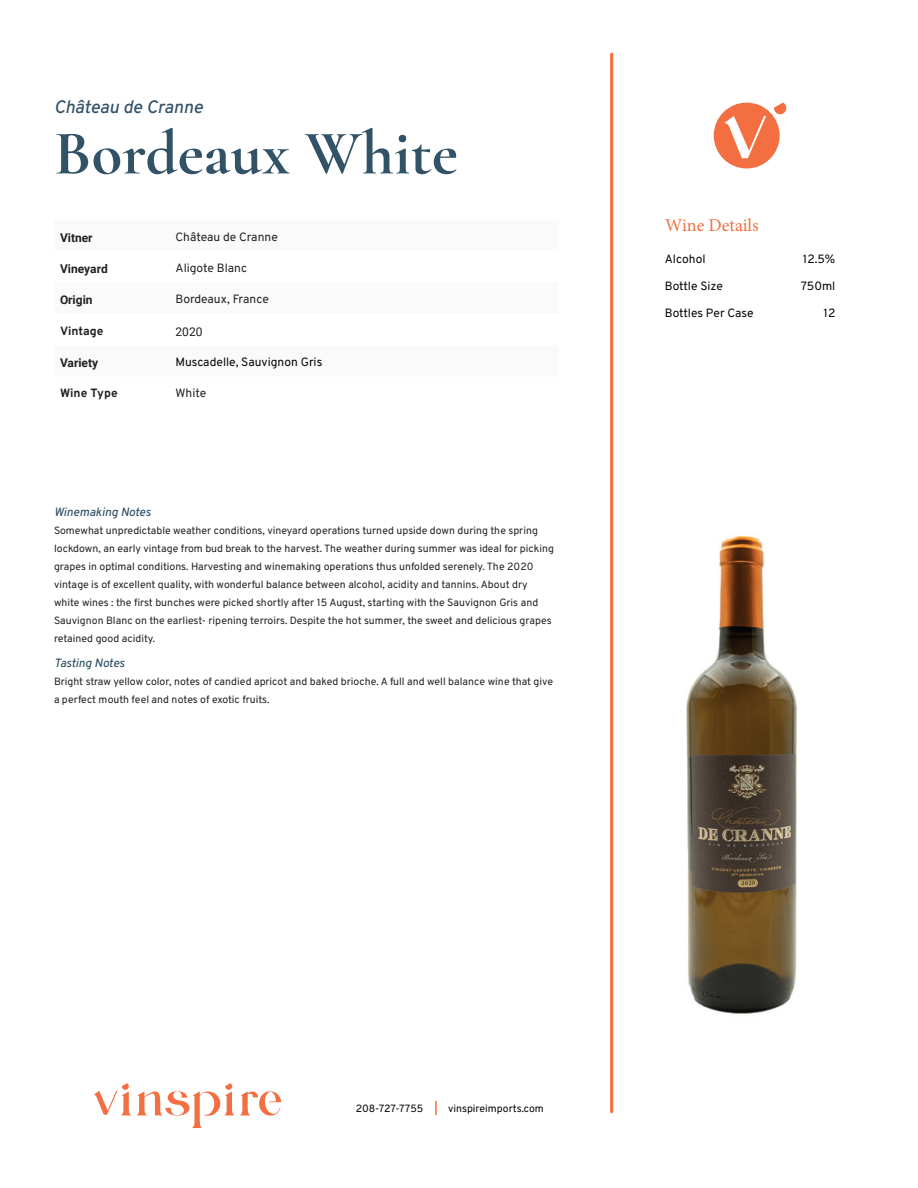
<style>
.page{position:relative;width:918px;height:1188px;background:#fff}
.page>*{position:absolute;margin:0;border:0;box-sizing:border-box;transform-origin:0 0}
.t1{font:700 63px "Cormorant Garamond";color:#325268}
.t2{font:italic 500 18px "Overpass";color:#325268}
.t3{font:18px "Minion Pro";color:#f36f42}
.t4{font:12px "Overpass";color:#040503}
.t5{font:12px "Overpass";color:#231f20}
.t6{font:italic 500 12px "Overpass";color:#325268}
.t7{font:700 12px "Roboto";color:#231f20}
.t8{font:700 12px "Overpass";color:#231f20}
.t9{font:12px "Roboto";color:#231f20}
.t10{font:10.5px/18px "Overpass";color:#231f20}
.t11{font:10.5px "Overpass";color:#040503}
</style>
<div class="page">
<svg style="left:94px;top:1083px;width:187px;height:45px"></svg>
<svg style="left:435px;top:1101px;width:2px;height:14px"></svg>
<img style="left:686px;top:536px;width:111px;height:478px">
<hr style="left:610px;top:54px;width:3px;height:1058px;background:#f36d3f">
<svg style="left:714px;top:103px;width:72px;height:65px"></svg>
<h2 class="t2" style="left:54px;top:93px;width:150px">Château de Cranne</h2>
<h1 class="t1" style="left:54px;top:114px;width:406px">Bordeaux White</h1>
<p class="t7" style="left:60px;top:229px;width:34px">Vitner</p>
<p class="t5" style="left:176px;top:227px;width:104px">Château de Cranne</p>
<p class="t7" style="left:60px;top:260px;width:49px">Vineyard</p>
<p class="t5" style="left:176px;top:258px;width:73px">Aligote Blanc</p>
<p class="t7" style="left:60px;top:292px;width:34px">Origin</p>
<p class="t5" style="left:176px;top:290px;width:95px">Bordeaux, France</p>
<p class="t8" style="left:60px;top:321px;width:45px">Vintage</p>
<p class="t9" style="left:176px;top:323px;width:28px">2020</p>
<p class="t7" style="left:60px;top:354px;width:40px">Variety</p>
<p class="t4" style="left:176px;top:352px;width:148px">Muscadelle, Sauvignon Gris</p>
<p class="t8" style="left:60px;top:384px;width:59px">Wine Type</p>
<p class="t5" style="left:176px;top:384px;width:32px">White</p>
<p class="t6" style="left:54px;top:502px;width:98px">Winemaking Notes</p>
<p class="t10" style="left:54px;top:521px;width:502px">Somewhat unpredictable weather conditions, vineyard operations turned upside down during the spring lockdown, an early vintage from bud break to the harvest. The weather during summer was ideal for picking grapes in optimal conditions. Harvesting and winemaking operations thus unfolded serenely. The 2020 vintage is of excellent quality, with wonderful balance between alcohol, acidity and tannins. About dry white wines : the first bunches were picked shortly after 15 August, starting with the Sauvignon Gris and Sauvignon Blanc on the earliest- ripening terroirs. Despite the hot summer, the sweet and delicious grapes retained good acidity.</p>
<p class="t6" style="left:54px;top:653px;width:72px">Tasting Notes</p>
<p class="t10" style="left:54px;top:672px;width:501px">Bright straw yellow color, notes of candied apricot and baked brioche. A full and well balance wine that give a perfect mouth feel and notes of exotic fruits.</p>
<h2 class="t3" style="left:665px;top:214px;width:95px">Wine Details</h2>
<p class="t4" style="left:665px;top:249px;width:42px">Alcohol</p>
<p class="t4" style="left:803px;top:249px;width:34px">12.5%</p>
<p class="t4" style="left:665px;top:276px;width:60px">Bottle Size</p>
<p class="t4" style="left:801px;top:276px;width:36px">750ml</p>
<p class="t4" style="left:665px;top:303px;width:90px">Bottles Per Case</p>
<p class="t4" style="left:824px;top:303px;width:13px">12</p>
<p class="t11" style="left:356px;top:1100px;width:69px">208-727-7755</p>
<p class="t11" style="left:448px;top:1100px;width:97px">vinspireimports.com</p>
</div>
